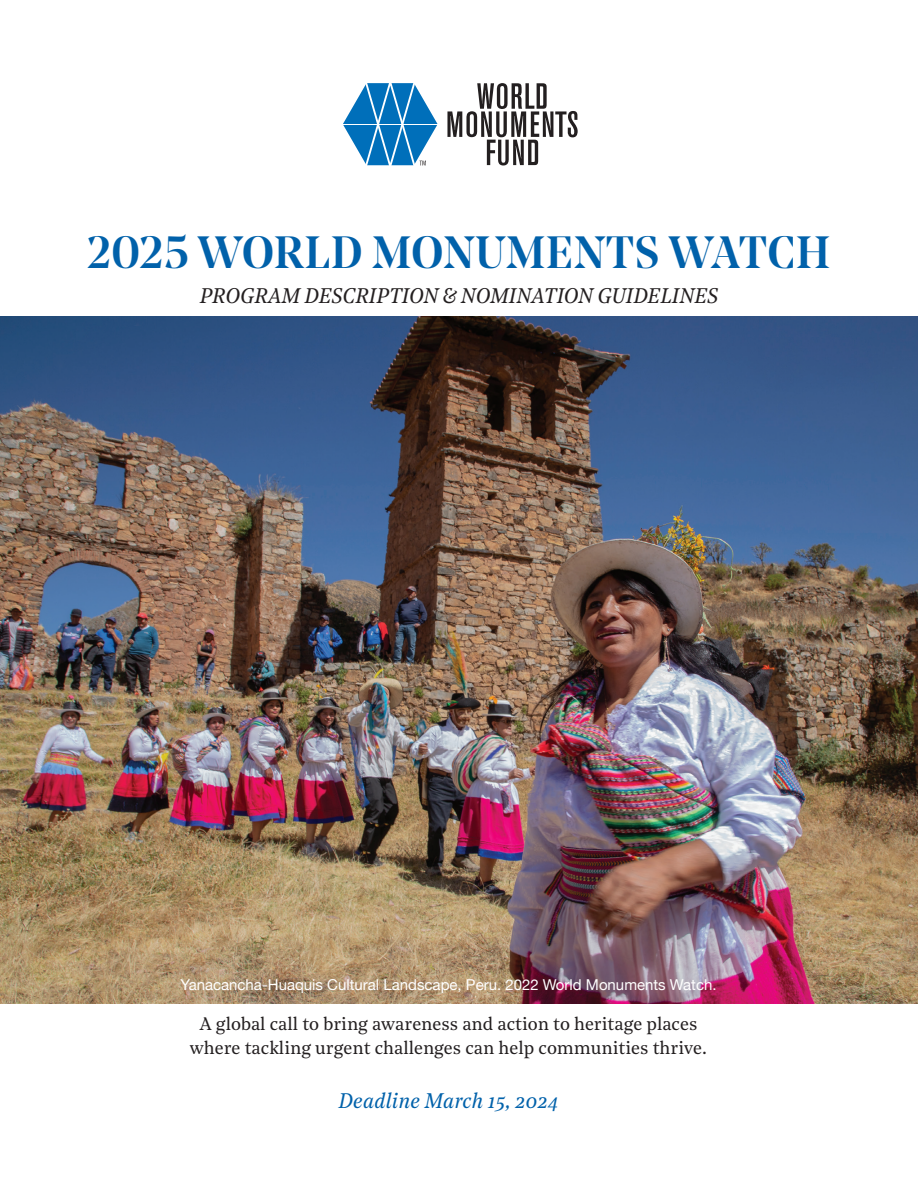
<style>
.page{position:relative;width:918px;height:1188px;background:#fff}
.page>*{position:absolute;margin:0;border:0;box-sizing:border-box;transform-origin:0 0}
.t1{font:500 45px "Noe Display";letter-spacing:.02em;color:#0161aa}
.t2{font:italic 21px "Noe Text";color:#231f20}
.t3{font:italic 21px "Noe Text";color:#0161aa}
.t4{font:18px/24px "Noe Text";color:#231f20;text-align:center}
.t5{font:15px "Helvetica Neue";color:#fff}
</style>
<div class="page">
<img style="left:0;top:316px;width:918px;height:687px">
<svg style="left:447px;top:83px;width:131px;height:82px"></svg>
<svg style="left:343px;top:83px;width:95px;height:83px"></svg>
<h1 class="t1" style="left:87px;top:224px;width:745px">2025 WORLD MONUMENTS WATCH</h1>
<p class="t2" style="left:200px;top:280px;width:520px">PROGRAM DESCRIPTION &amp; NOMINATION GUIDELINES</p>
<p class="t5" style="left:180px;top:974px;width:538px">Yanacancha-Huaquis Cultural Landscape, Peru. 2022 World Monuments Watch.</p>
<p class="t4" style="left:190px;top:1011px;width:518px">A global call to bring awareness and action to heritage places where tackling urgent challenges can help communities thrive.</p>
<p class="t3" style="left:338px;top:1085px;width:222px">Deadline March 15, 2024</p>
</div>
